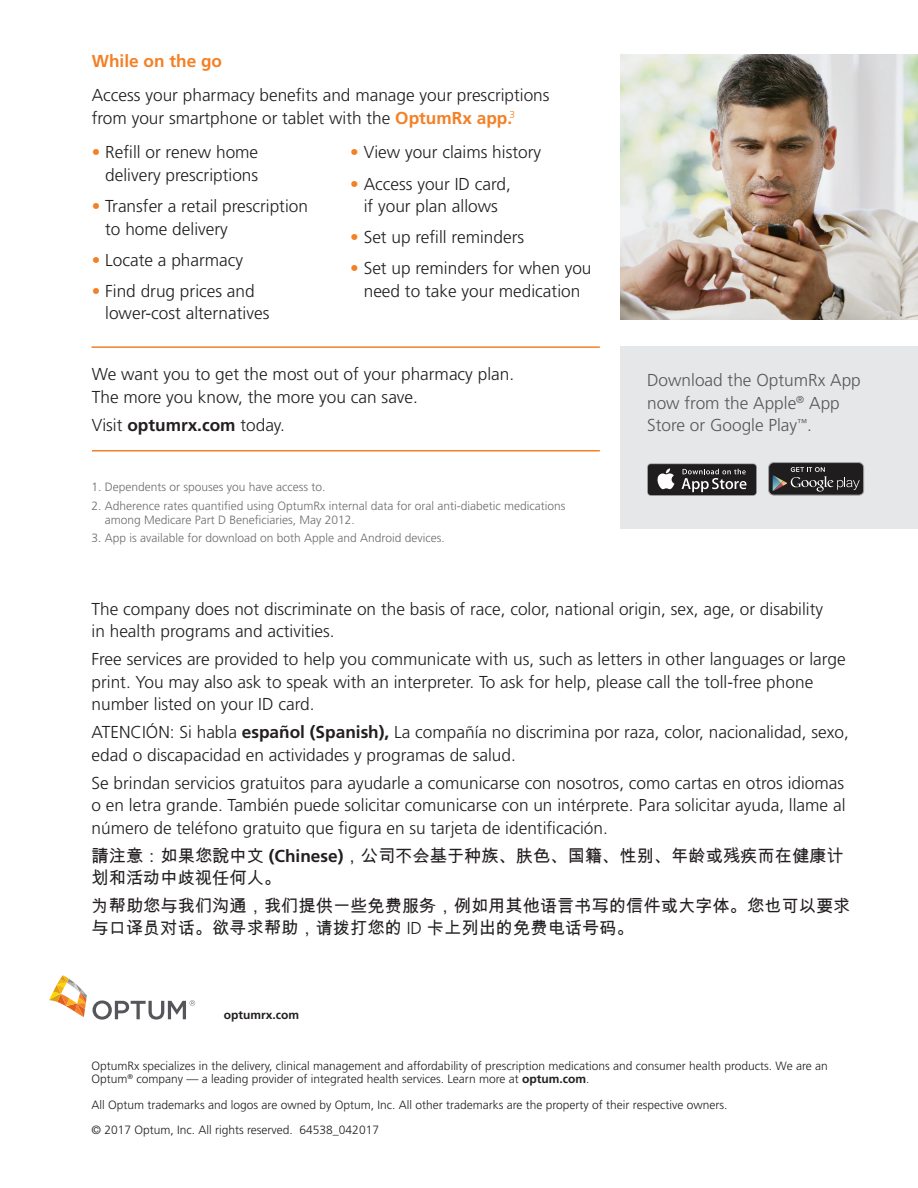
<style>
.page{position:relative;width:918px;height:1188px;background:#fff}
.page>*{position:absolute;margin:0;border:0;box-sizing:border-box;transform-origin:0 0}
.B2C_Body_Copy__11_5{font:300 17.25px/22.5px "Frutiger";color:#231f20}
.B2C_Body_Copy__11_5-2{font:17.25px/22.5px "Arial Unicode MS";color:#231f20}
.B2C_Body_Copy__11_5-3{font:300 17.25px/22.5px "Frutiger";color:#57585a}
.B2C_Body_Copy__11_5-4{font:700 17.25px "Frutiger";color:#f48026}
.B2C_Non-CMS_Sign-off{font:300 12px/13.5px "Frutiger";color:#231f20}
.B2C_Non-CMS_Sign-off-2{font:300 12px/13.5px "Frutiger";color:#6c6d70}
.B2C_Non-CMS_Sign-off-3{font:700 12px "Frutiger";color:#231f20}
.s1{font-weight:700;color:#f48026}
.s2{color:#f48026}
.s3{font-weight:700}
.s4{font-family:"Frutiger";font-weight:700}
.s5{font-family:"Frutiger";font-weight:300}
</style>
<div class="page">
<svg style="left:49px;top:975px;width:38px;height:42px"></svg>
<svg style="left:93px;top:1000px;width:102px;height:20px"></svg>
<hr style="left:92px;top:346px;width:508px;height:2px;background:#f48026">
<hr style="left:92px;top:450px;width:508px;height:2px;background:#f48026">
<div style="left:620px;top:346px;width:298px;height:183px;background:#e6e7e9"></div>
<img style="left:620px;top:54px;width:298px;height:265px">
<div style="left:647px;top:463px;width:109px;height:32px;background:#b3b4b7;border-radius:4px"></div>
<div style="left:648px;top:464px;width:108px;height:31px;background:#201d1e;border-radius:3px"></div>
<svg style="left:657px;top:468px;width:17px;height:21px"></svg>
<svg style="left:682px;top:469px;width:65px;height:23px"></svg>
<div style="left:769px;top:463px;width:95px;height:32px;background:#201d1e;border-radius:5px"></div>
<div style="left:768px;top:462px;width:96px;height:33px;border:1px solid #a1a1a5;border-radius:5px"></div>
<svg style="left:773px;top:467px;width:87px;height:25px"></svg>
<p class="B2C_Body_Copy__11_5-4" style="left:92px;top:51px;width:132px">While on the go</p>
<p class="B2C_Body_Copy__11_5" style="left:92px;top:84px;width:459px">Access your pharmacy benefits and manage your prescriptions from your smartphone or tablet with the <span class="s1">OptumRx app.</span><sup>3</sup></p>
<p class="B2C_Body_Copy__11_5" style="left:92px;top:141px;width:168px;text-align:right"><span class="s2">•</span> Refill or renew home delivery prescriptions</p>
<p class="B2C_Body_Copy__11_5" style="left:105px;top:195px;width:204px;text-indent:-13px"><span class="s2">•</span> Transfer a retail prescription to home delivery</p>
<p class="B2C_Body_Copy__11_5" style="left:92px;top:249px;width:153px"><span class="s2">•</span> Locate a pharmacy</p>
<p class="B2C_Body_Copy__11_5" style="left:105px;top:280px;width:166px;text-indent:-13px"><span class="s2">•</span> Find drug prices and lower-cost alternatives</p>
<p class="B2C_Body_Copy__11_5" style="left:350px;top:141px;width:192px"><span class="s2">•</span> View your claims history</p>
<p class="B2C_Body_Copy__11_5" style="left:350px;top:173px;width:162px;text-align:center"><span class="s2">•</span> Access your ID card, if your plan allows</p>
<p class="B2C_Body_Copy__11_5" style="left:350px;top:226px;width:175px"><span class="s2">•</span> Set up refill reminders</p>
<p class="B2C_Body_Copy__11_5" style="left:350px;top:257px;width:243px;text-align:center"><span class="s2">•</span> Set up reminders for when you need to take your medication</p>
<p class="B2C_Body_Copy__11_5" style="left:92px;top:363px;width:424px">We want you to get the most out of your pharmacy plan.<br>The more you know, the more you can save.</p>
<p class="B2C_Body_Copy__11_5" style="left:92px;top:414px;width:195px">Visit <span class="s3">optumrx.com</span> today.</p>
<p class="B2C_Non-CMS_Sign-off-2" style="left:92px;top:480px;width:236px">1. Dependents or spouses you have access to.</p>
<p class="B2C_Non-CMS_Sign-off-2" style="left:105px;top:499px;width:462px;text-indent:-13px">2. Adherence rates quantified using OptumRx internal data for oral anti-diabetic medications among Medicare Part D Beneficiaries, May 2012.</p>
<p class="B2C_Non-CMS_Sign-off-2" style="left:92px;top:532px;width:355px">3. App is available for download on both Apple and Android devices.</p>
<p class="B2C_Body_Copy__11_5-3" style="left:647px;top:369px;width:215px">Download the OptumRx App now from the Apple<sup>®</sup> App<br>Store or Google Play<sup>™</sup>.</p>
<p class="B2C_Body_Copy__11_5" style="left:92px;top:598px;width:733px">The company does not discriminate on the basis of race, color, national origin, sex, age, or disability in health programs and activities.</p>
<p class="B2C_Body_Copy__11_5" style="left:92px;top:648px;width:756px">Free services are provided to help you communicate with us, such as letters in other languages or large print. You may also ask to speak with an interpreter. To ask for help, please call the toll-free phone number listed on your ID card.</p>
<p class="B2C_Body_Copy__11_5" style="left:92px;top:721px;width:759px">ATENCIÓN: Si habla <span class="s3">español (Spanish),</span> La compañía no discrimina por raza, color, nacionalidad, sexo, edad o discapacidad en actividades y programas de salud.</p>
<p class="B2C_Body_Copy__11_5" style="left:92px;top:772px;width:755px;text-align:justify">Se brindan servicios gratuitos para ayudarle a comunicarse con nosotros, como cartas en otros idiomas o en letra grande. También puede solicitar comunicarse con un intérprete. Para solicitar ayuda, llame al número de teléfono gratuito que figura en su tarjeta de identificación.</p>
<p class="B2C_Body_Copy__11_5-2" style="left:92px;top:844px;width:754px">請注意：如果您說中文 <span class="s4">(Chinese)</span>，公司不会基于种族、肤色、国籍、性别、年龄或残疾而在健康计划和活动中歧视任何人。</p>
<p class="B2C_Body_Copy__11_5-2" style="left:92px;top:894px;width:761px">为帮助您与我们沟通，我们提供一些免费服务，例如用其他语言书写的信件或大字体。您也可以要求与口译员对话。欲寻求帮助，请拨打您的 <span class="s5">ID</span> 卡上列出的免费电话号码。</p>
<p class="B2C_Non-CMS_Sign-off-3" style="left:224px;top:1008px;width:77px">optumrx.com</p>
<p class="B2C_Non-CMS_Sign-off" style="left:92px;top:1059px;width:738px">OptumRx specializes in the delivery, clinical management and affordability of prescription medications and consumer health products. We are an<br>Optum<sup>®</sup> company — a leading provider of integrated health services. Learn more at <span class="s3">optum.com</span>.</p>
<p class="B2C_Non-CMS_Sign-off" style="left:92px;top:1098px;width:637px">All Optum trademarks and logos are owned by Optum, Inc. All other trademarks are the property of their respective owners.</p>
<p class="B2C_Non-CMS_Sign-off" style="left:92px;top:1123px;width:289px">© 2017 Optum, Inc. All rights reserved. 64538_042017</p>
</div>
